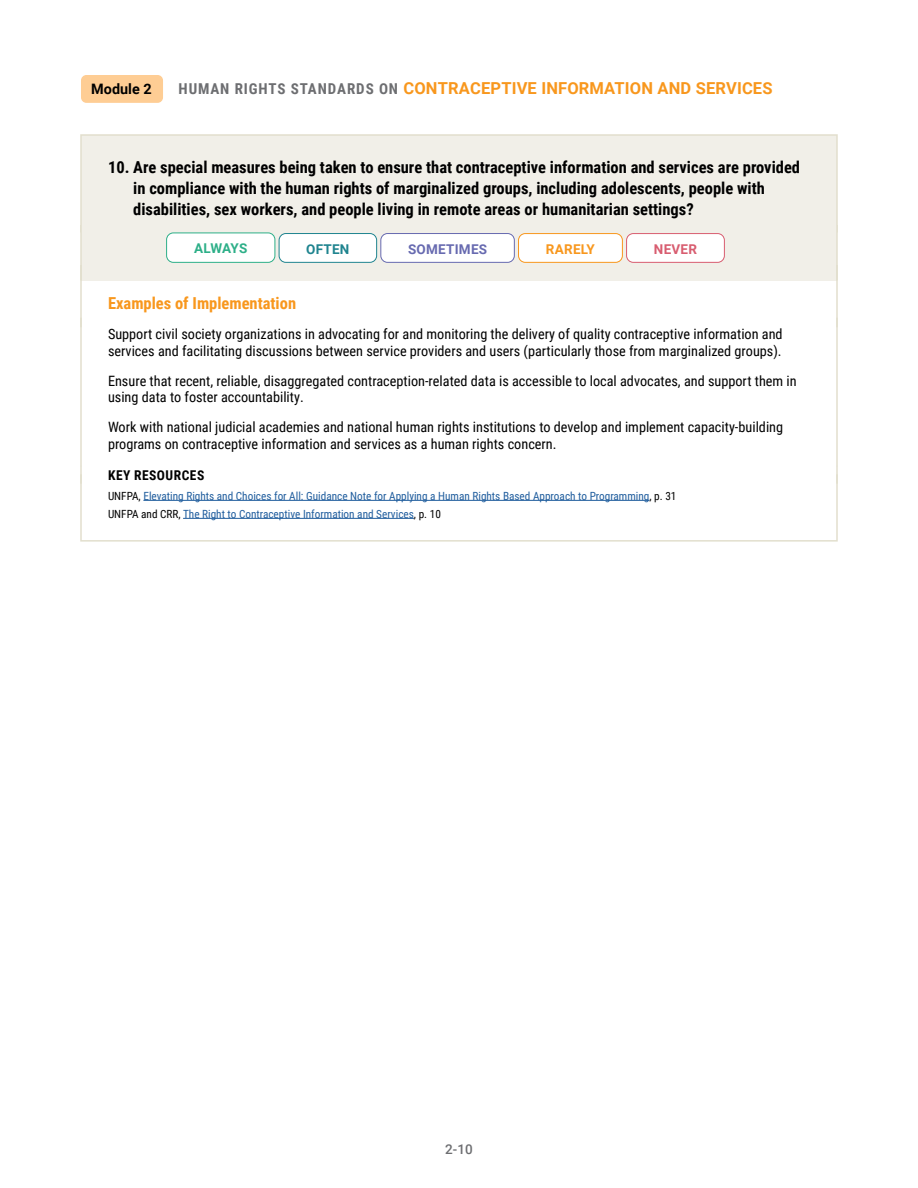
<style>
.page{position:relative;width:918px;height:1188px;background:#fff}
.page>*{position:absolute;margin:0;border:0;box-sizing:border-box;transform-origin:0 0}
.t1{font:700 16.5px/21px "Roboto Condensed";color:#000}
.t2{font:700 16.5px "Roboto";letter-spacing:.01em;color:#f8971d}
.t3{font:700 16.5px "Roboto Condensed";color:#f8971d}
.t4{font:700 14.4px "Roboto";color:#000}
.t5{font:14.25px/16.5px "Roboto Condensed";color:#000}
.t6{font:700 13.5px "Roboto Condensed";letter-spacing:.035em;color:#000}
.t7{font:700 13.5px "Roboto";letter-spacing:.02em;color:#676ab0}
.t8{font:700 13.5px "Roboto";color:#2daf88}
.t9{font:700 13.5px "Roboto";letter-spacing:.02em;color:#f8971d}
.t10{font:700 13.5px "Roboto";letter-spacing:.015em;color:#1f848f}
.t11{font:700 13.5px "Roboto";letter-spacing:.02em;color:#d85d70}
.t12{font:500 13.5px "Roboto";color:#6d6e71}
.t13{font:11.25px/18px "Roboto Condensed";color:#215e9e}
.s1{font-family:"Roboto Condensed";font-size:15px;color:#6d6e71}
.s2{color:#000}
</style>
<div class="page">
<div style="left:81px;top:75px;width:82px;height:28px;background:#fecd94;border-radius:5px"></div>
<div style="left:81px;top:135px;width:756px;height:98px;background:#f1efe8"></div>
<div style="left:80px;top:134px;width:758px;height:99px;border:2px solid #e2dfcd"></div>
<div style="left:81px;top:225px;width:756px;height:56px;background:#f1efe8"></div>
<hr style="left:80px;top:225px;width:2px;height:56px;background:#e2dfcd">
<hr style="left:836px;top:225px;width:2px;height:56px;background:#e2dfcd">
<hr style="left:80px;top:265px;width:2px;height:62px;background:#e2dfcd">
<hr style="left:836px;top:265px;width:2px;height:62px;background:#e2dfcd">
<hr style="left:80px;top:318px;width:2px;height:148px;background:#e2dfcd">
<hr style="left:836px;top:318px;width:2px;height:148px;background:#e2dfcd">
<svg style="left:80px;top:466px;width:2px;height:8px"></svg>
<svg style="left:836px;top:466px;width:2px;height:8px"></svg>
<div style="left:80px;top:474px;width:758px;height:68px;border:2px solid #e2dfcd"></div>
<hr style="left:143px;top:500px;width:506px;height:1px;background:#215e9e">
<hr style="left:183px;top:518px;width:231px;height:1px;background:#215e9e">
<div style="left:167px;top:233px;width:108px;height:29px;background:#fff;border-radius:7px"></div>
<div style="left:166px;top:233px;width:109px;height:30px;border:1px solid #2daf88;border-radius:7px"></div>
<div style="left:279px;top:234px;width:98px;height:28px;background:#fff;border-radius:7px"></div>
<div style="left:279px;top:233px;width:98px;height:30px;border:1px solid #1f848f;border-radius:7px"></div>
<div style="left:381px;top:234px;width:133px;height:28px;background:#fff;border-radius:7px"></div>
<div style="left:381px;top:233px;width:134px;height:30px;border:1px solid #676ab0;border-radius:7px"></div>
<div style="left:519px;top:234px;width:103px;height:28px;background:#fff;border-radius:7px"></div>
<div style="left:518px;top:233px;width:105px;height:30px;border:1px solid #f8971d;border-radius:7px"></div>
<div style="left:627px;top:234px;width:97px;height:28px;background:#fff;border-radius:7px"></div>
<div style="left:626px;top:233px;width:99px;height:30px;border:1px solid #d85d70;border-radius:7px"></div>
<p class="t4" style="left:91px;top:78px;width:62px">Module 2</p>
<p class="t2" style="left:179px;top:76px;width:595px"><span class="s1">HUMAN RIGHTS STANDARDS ON</span> CONTRACEPTIVE INFORMATION AND SERVICES</p>
<p class="t1" style="left:133px;top:156px;width:668px;text-indent:-25px">10. Are special measures being taken to ensure that contraceptive information and services are provided in compliance with the human rights of marginalized groups, including adolescents, people with disabilities, sex workers, and people living in remote areas or humanitarian settings?</p>
<p class="t8" style="left:194px;top:239px;width:55px">ALWAYS</p>
<p class="t10" style="left:306px;top:240px;width:45px">OFTEN</p>
<p class="t7" style="left:408px;top:240px;width:81px">SOMETIMES</p>
<p class="t9" style="left:546px;top:240px;width:51px">RARELY</p>
<p class="t11" style="left:654px;top:240px;width:45px">NEVER</p>
<p class="t3" style="left:108px;top:292px;width:190px">Examples of Implementation</p>
<p class="t5" style="left:108px;top:325px;width:676px">Support civil society organizations in advocating for and monitoring the delivery of quality contraceptive information and services and facilitating discussions between service providers and users (particularly those from marginalized groups).</p>
<p class="t5" style="left:108px;top:372px;width:690px">Ensure that recent, reliable, disaggregated contraception-related data is accessible to local advocates, and support them in using data to foster accountability.</p>
<p class="t5" style="left:108px;top:418px;width:677px">Work with national judicial academies and national human rights institutions to develop and implement capacity-building programs on contraceptive information and services as a human rights concern.</p>
<p class="t6" style="left:108px;top:466px;width:98px">KEY RESOURCES</p>
<p class="t13" style="left:108px;top:486px;width:570px"><span class="s2">UNFPA,</span> Elevating Rights and Choices for All: Guidance Note for Applying a Human Rights Based Approach to Programming<span class="s2">, p. 31<br>UNFPA and CRR,</span> The Right to Contraceptive Information and Services<span class="s2">, p. 10</span></p>
<p class="t12" style="left:445px;top:1140px;width:29px">2-10</p>
</div>
